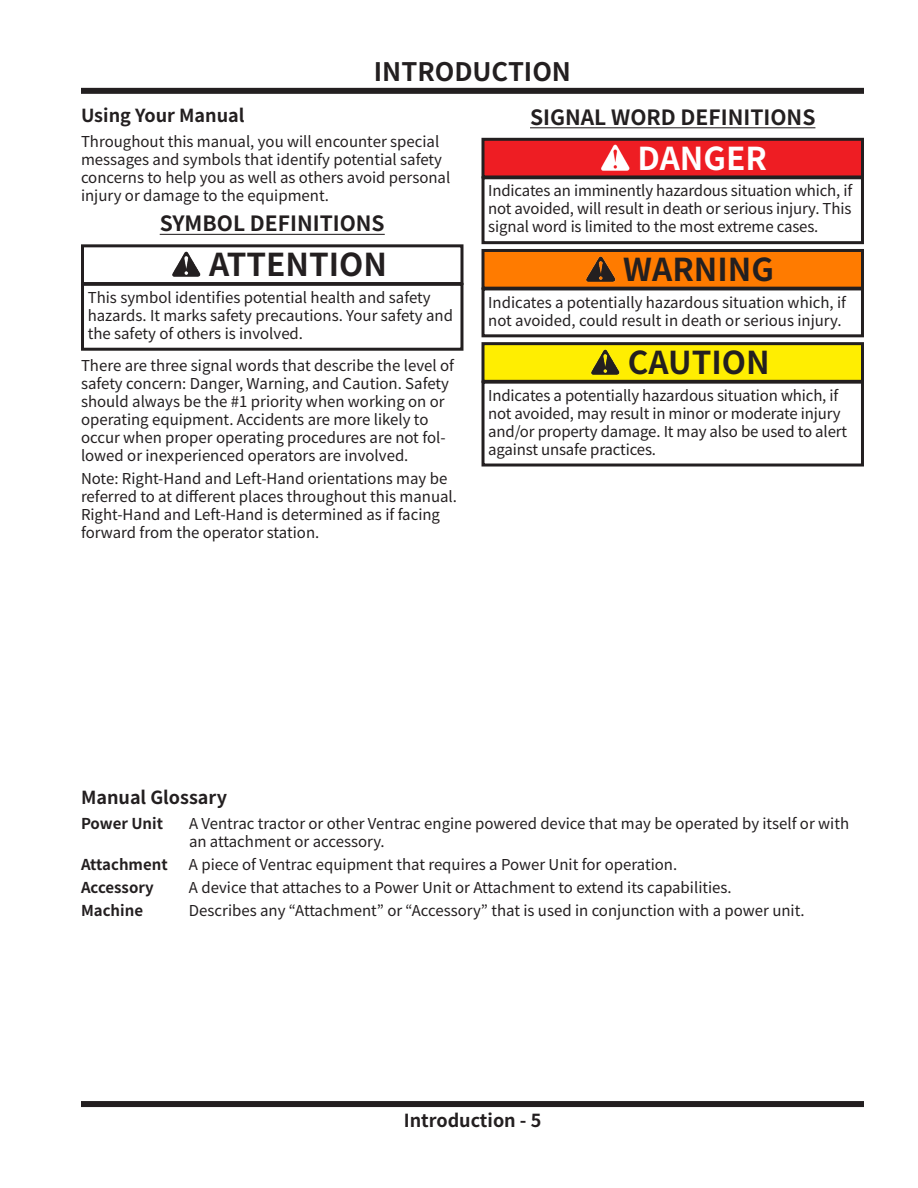
<style>
.page{position:relative;width:918px;height:1188px;background:#fff}
.page>*{position:absolute;margin:0;border:0;box-sizing:border-box;transform-origin:0 0}
.t1{font:700 31.5px "Noto Sans CJ Kjp";color:#231f20}
.t2{font:700 31.5px "Noto Sans CJ Kjp";color:#fff}
.t3{font:700 25.5px "Noto Sans CJ Kjp";color:#231f20}
.t4{font:700 21px "Noto Sans CJ Kjp";color:#231f20}
.t5{font:700 18px "Noto Sans CJ Kjp";color:#231f20}
.t6{font:15px/18px "Noto Sans CJ Kjp";color:#231f20}
.t7{font:700 15px "Noto Sans CJ Kjp";color:#231f20}
</style>
<div class="page">
<div style="left:81px;top:88px;width:783px;height:6px;background:#231f20"></div>
<div style="left:81px;top:1101px;width:783px;height:6px;background:#231f20"></div>
<hr style="left:160px;top:234px;width:225px;height:1px;background:#231f20">
<div style="left:81px;top:283px;width:382px;height:68px;border:3px solid #231f20"></div>
<img style="left:172px;top:251px;width:29px;height:26px">
<div style="left:81px;top:244px;width:383px;height:41px;border:3px solid #231f20"></div>
<hr style="left:530px;top:127px;width:285px;height:1px;background:#231f20">
<div style="left:482px;top:176px;width:382px;height:68px;border:3px solid #231f20"></div>
<div style="left:482px;top:287px;width:382px;height:50px;border:3px solid #231f20"></div>
<div style="left:482px;top:381px;width:382px;height:86px;border:3px solid #231f20"></div>
<div style="left:483px;top:139px;width:380px;height:38px;background:#ee1d23"></div>
<img style="left:601px;top:144px;width:29px;height:27px">
<div style="left:482px;top:138px;width:382px;height:40px;border:3px solid #231f20"></div>
<div style="left:483px;top:250px;width:380px;height:38px;background:#ff7b00"></div>
<img style="left:586px;top:256px;width:30px;height:26px">
<div style="left:482px;top:249px;width:382px;height:41px;border:3px solid #231f20"></div>
<div style="left:483px;top:344px;width:380px;height:37px;background:#ffee01"></div>
<img style="left:591px;top:349px;width:29px;height:26px">
<div style="left:482px;top:342px;width:382px;height:41px;border:3px solid #231f20"></div>
<h2 class="t3" style="left:374px;top:57px;width:199px">INTRODUCTION</h2>
<p class="t5" style="left:81px;top:106px;width:165px">Using Your Manual</p>
<p class="t6" style="left:81px;top:133px;width:371px">Throughout this manual, you will encounter special messages and symbols that identify potential safety concerns to help you as well as others avoid personal injury or damage to the equipment.</p>
<h3 class="t4" style="left:160px;top:212px;width:227px">SYMBOL DEFINITIONS</h3>
<h1 class="t1" style="left:209px;top:247px;width:180px">ATTENTION</h1>
<p class="t6" style="left:88px;top:289px;width:367px">This symbol identifies potential health and safety hazards. It marks safety precautions. Your safety and the safety of others is involved.</p>
<p class="t6" style="left:81px;top:356px;width:375px">There are three signal words that describe the level of safety concern: Danger, Warning, and Caution. Safety should always be the #1 priority when working on or operating equipment. Accidents are more likely to occur when proper operating procedures are not fol&shy;lowed or inexperienced operators are involved.</p>
<p class="t6" style="left:81px;top:469px;width:378px">Note: Right-Hand and Left-Hand orientations may be referred to at different places throughout this manual.<br>Right-Hand and Left-Hand is determined as if facing forward from the operator station.</p>
<h3 class="t4" style="left:530px;top:105px;width:287px">SIGNAL WORD DEFINITIONS</h3>
<h1 class="t2" style="left:638px;top:140px;width:131px">DANGER</h1>
<p class="t6" style="left:488px;top:182px;width:366px;text-align:justify">Indicates an imminently hazardous situation which, if not avoided, will result in death or serious injury. This signal word is limited to the most extreme cases.</p>
<h1 class="t1" style="left:623px;top:252px;width:152px">WARNING</h1>
<p class="t6" style="left:488px;top:293px;width:359px">Indicates a potentially hazardous situation which, if not avoided, could result in death or serious injury.</p>
<h1 class="t1" style="left:628px;top:345px;width:143px">CAUTION</h1>
<p class="t6" style="left:488px;top:387px;width:360px">Indicates a potentially hazardous situation which, if not avoided, may result in minor or moderate injury and/or property damage. It may also be used to alert against unsafe practices.</p>
<p class="t5" style="left:81px;top:787px;width:148px">Manual Glossary</p>
<p class="t7" style="left:81px;top:815px;width:84px">Power Unit</p>
<p class="t6" style="left:189px;top:815px;width:662px">A Ventrac tractor or other Ventrac engine powered device that may be operated by itself or with an attachment or accessory.</p>
<p class="t7" style="left:81px;top:856px;width:88px">Attachment</p>
<p class="t6" style="left:189px;top:856px;width:490px">A piece of Ventrac equipment that requires a Power Unit for operation.</p>
<p class="t7" style="left:81px;top:879px;width:74px">Accessory</p>
<p class="t6" style="left:189px;top:879px;width:544px">A device that attaches to a Power Unit or Attachment to extend its capabilities.</p>
<p class="t7" style="left:81px;top:902px;width:64px">Machine</p>
<p class="t6" style="left:189px;top:902px;width:617px">Describes any “Attachment” or “Accessory” that is used in conjunction with a power unit.</p>
<p class="t5" style="left:404px;top:1111px;width:139px">Introduction - 5</p>
</div>
